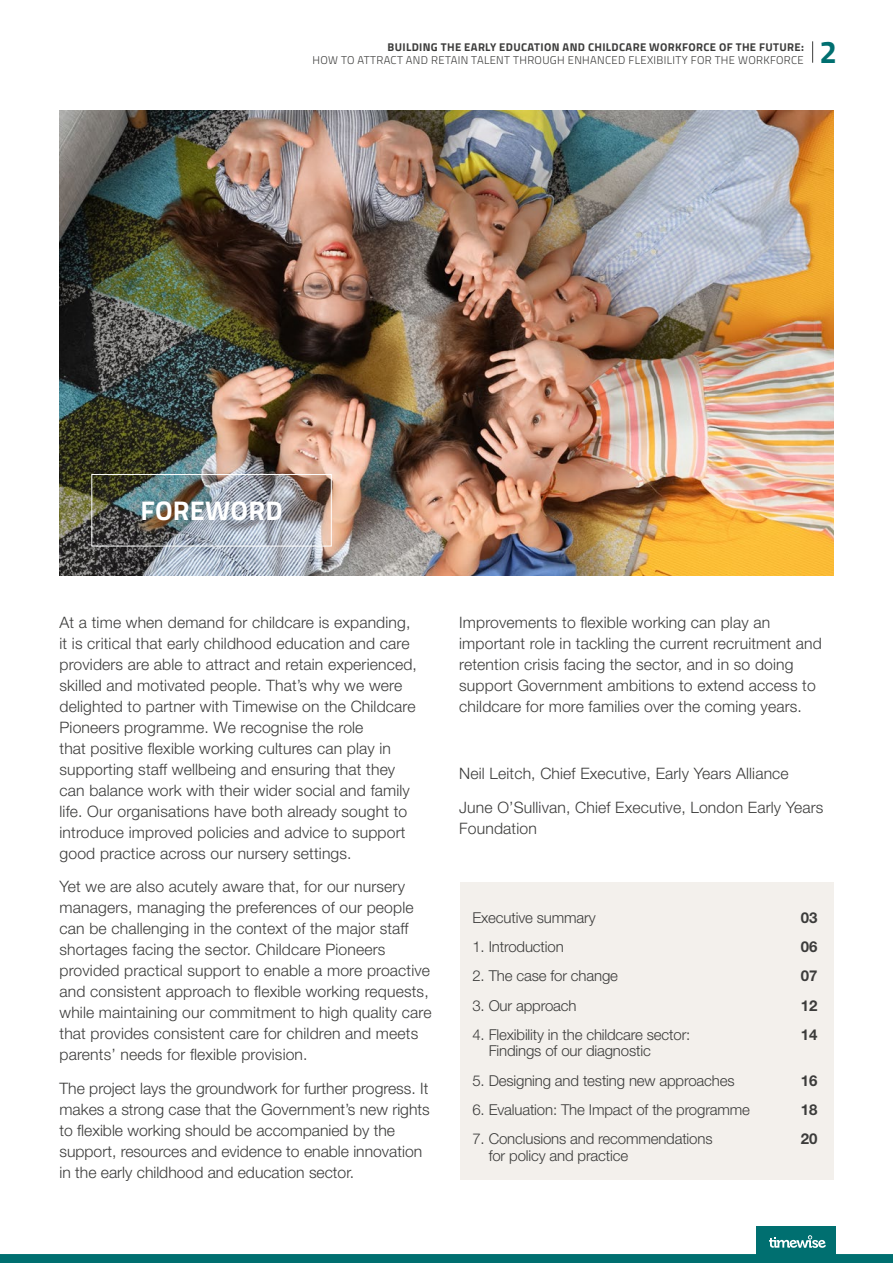
<style>
.page{position:relative;width:893px;height:1263px;background:#fff}
.page>*{position:absolute;margin:0;border:0;box-sizing:border-box;transform-origin:0 0}
.t1{font:700 31.5px "Titillium Web";color:#006f70}
.t2{font:700 27px "Titillium Web";letter-spacing:.01em;color:#fff}
.t3{font:300 15.75px/21px "Helvetica Neue LT Std";letter-spacing:.01em;color:#3c3c3b}
.t4{font:300 15px "Helvetica Neue LT Std";letter-spacing:-.01em;color:#3c3c3b}
.t5{font:700 15px "Helvetica Neue LT Std";letter-spacing:-.01em;color:#3c3c3b}
.t6{font:300 11.25px "Titillium Web";letter-spacing:.03em;color:#3c3c3b}
.t7{font:700 11.25px "Titillium Web";letter-spacing:.03em;color:#3c3c3b}
</style>
<div class="page">
<div style="left:757px;top:1227px;width:79px;height:36px;background:#006f70"></div>
<svg style="left:769px;top:1235px;width:57px;height:13px"></svg>
<img style="left:60px;top:111px;width:773px;height:464px">
<svg style="left:0;top:1254px;width:893px;height:9px;background:#016f70"></svg>
<div style="left:91px;top:474px;width:241px;height:72px;border:1px solid #fff"></div>
<div style="left:460px;top:882px;width:373px;height:298px;background:#f3f0ec"></div>
<svg style="left:812px;top:41px;width:1px;height:22px"></svg>
<p class="t7" style="left:388px;top:38px;width:418px">BUILDING THE EARLY EDUCATION AND CHILDCARE WORKFORCE OF THE FUTURE:</p>
<p class="t6" style="left:312px;top:52px;width:493px">HOW TO ATTRACT AND RETAIN TALENT THROUGH ENHANCED FLEXIBILITY FOR THE WORKFORCE</p>
<h1 class="t1" style="left:819px;top:28px;width:19px">2</h1>
<h2 class="t2" style="left:140px;top:489px;width:144px">FOREWORD</h2>
<p class="t3" style="left:60px;top:611px;width:359px">At a time when demand for childcare is expanding, it is critical that early childhood education and care providers are able to attract and retain experienced, skilled and motivated people. That’s why we were delighted to partner with Timewise on the Childcare Pioneers programme. We recognise the role<br>that positive flexible working cultures can play in supporting staff wellbeing and ensuring that they can balance work with their wider social and family life. Our organisations have both already sought to introduce improved policies and advice to support good practice across our nursery settings.</p>
<p class="t3" style="left:60px;top:876px;width:373px">Yet we are also acutely aware that, for our nursery managers, managing the preferences of our people can be challenging in the context of the major staff shortages facing the sector. Childcare Pioneers provided practical support to enable a more proactive and consistent approach to flexible working requests, while maintaining our commitment to high quality care that provides consistent care for children and meets parents’ needs for flexible provision.</p>
<p class="t3" style="left:60px;top:1078px;width:372px">The project lays the groundwork for further progress. It makes a strong case that the Government’s new rights to flexible working should be accompanied by the support, resources and evidence to enable innovation in the early childhood and education sector.</p>
<p class="t3" style="left:459px;top:611px;width:364px">Improvements to flexible working can play an important role in tackling the current recruitment and retention crisis facing the sector, and in so doing support Government ambitions to extend access to childcare for more families over the coming years.</p>
<p class="t3" style="left:459px;top:756px;width:366px;line-height:33.8px">Neil Leitch, Chief Executive, Early Years Alliance<br>June O’Sullivan, Chief Executive, London Early Years</p>
<p class="t3" style="left:459px;top:817px;width:79px">Foundation</p>
<p class="t4" style="left:472px;top:908px;width:125px">Executive summary</p>
<p class="t5" style="left:801px;top:908px;width:18px">03</p>
<p class="t4" style="left:472px;top:938px;width:93px">1. Introduction</p>
<p class="t5" style="left:801px;top:937px;width:18px">06</p>
<p class="t4" style="left:472px;top:967px;width:147px">2. The case for change</p>
<p class="t5" style="left:801px;top:967px;width:18px">07</p>
<p class="t4" style="left:472px;top:996px;width:106px">3. Our approach</p>
<p class="t5" style="left:801px;top:996px;width:18px">12</p>
<p class="t4" style="left:472px;top:1025px;width:219px">4. Flexibility in the childcare sector:</p>
<p class="t5" style="left:801px;top:1025px;width:18px">14</p>
<p class="t4" style="left:489px;top:1042px;width:164px">Findings of our diagnostic</p>
<p class="t4" style="left:472px;top:1071px;width:264px">5. Designing and testing new approaches</p>
<p class="t5" style="left:801px;top:1071px;width:18px">16</p>
<p class="t4" style="left:472px;top:1100px;width:279px">6. Evaluation: The Impact of the programme</p>
<p class="t5" style="left:801px;top:1100px;width:18px">18</p>
<p class="t4" style="left:472px;top:1130px;width:242px">7. Conclusions and recommendations</p>
<p class="t5" style="left:801px;top:1129px;width:18px">20</p>
<p class="t4" style="left:489px;top:1146px;width:141px">for policy and practice</p>
</div>
